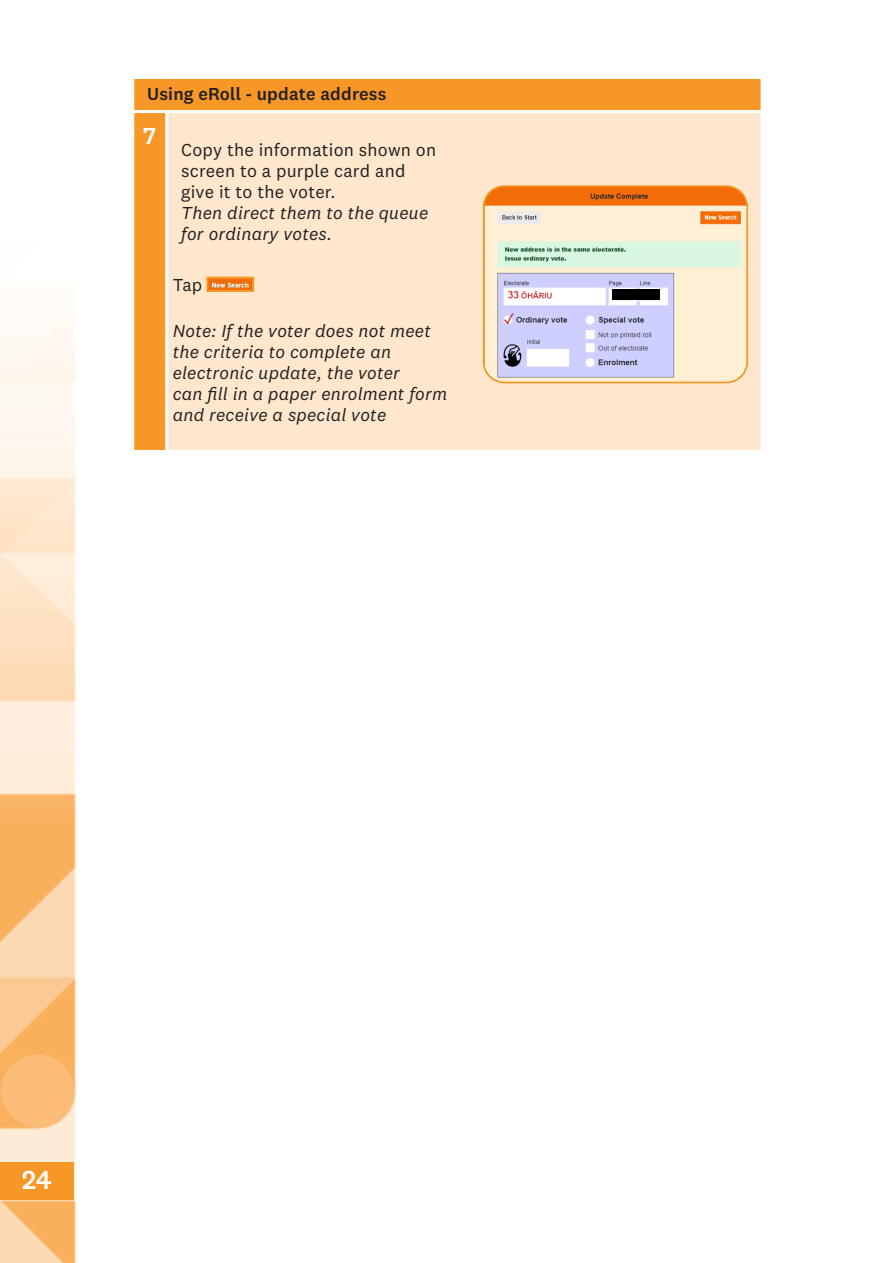
<style>
.page{position:relative;width:893px;height:1263px;background:#fff}
.page>*{position:absolute;margin:0;border:0;box-sizing:border-box;transform-origin:0 0}
.t1{font:500 27px "National 2";color:#fff}
.t2{font:500 24px "National 2";color:#fff}
.List_bullet_2{font:italic 18px "National 2";letter-spacing:.01em;color:#231f20}
.List_bullet_2-2{font:18px "National 2";letter-spacing:.01em;color:#231f20}
.List_bullet_2-3{font:500 18px "National 2";letter-spacing:.01em;color:#231f20}
</style>
<div class="page">
<img style="left:0;top:319px;width:77px;height:944px">
<div style="left:0;top:1162px;width:74px;height:37px;background:#f79727"></div>
<div style="left:134px;top:79px;width:627px;height:371px;background:#f79727"></div>
<div style="left:168px;top:113px;width:593px;height:337px;background:#fee7cd"></div>
<hr style="left:131px;top:110px;width:36px;height:3px;background:#fff">
<hr style="left:167px;top:110px;width:597px;height:3px;background:#fff">
<hr style="left:165px;top:113px;width:3px;height:337px;background:#fff">
<img style="left:484px;top:186px;width:263px;height:196px">
<div style="left:483px;top:185px;width:265px;height:198px;border:2px solid #f79727;border-radius:21px"></div>
<img style="left:209px;top:280px;width:42px;height:9px">
<div style="left:206px;top:277px;width:48px;height:15px;border:2px solid #f79727"></div>
<div style="left:613px;top:289px;width:47px;height:11px;background:#000"></div>
<p class="List_bullet_2-3" style="left:147px;top:83px;width:241px">Using eRoll - update address</p>
<p class="t2" style="left:143px;top:122px;width:14px">7</p>
<p class="List_bullet_2-2" style="left:181px;top:139px;width:256px">Copy the information shown on</p>
<p class="List_bullet_2-2" style="left:181px;top:160px;width:226px">screen to a purple card and</p>
<p class="List_bullet_2-2" style="left:181px;top:181px;width:156px">give it to the voter.</p>
<p class="List_bullet_2" style="left:181px;top:202px;width:249px">Then direct them to the queue</p>
<p class="List_bullet_2" style="left:181px;top:223px;width:152px">for ordinary votes.</p>
<p class="List_bullet_2-2" style="left:173px;top:274px;width:31px">Tap</p>
<p class="List_bullet_2" style="left:173px;top:320px;width:260px">Note: If the voter does not meet</p>
<p class="List_bullet_2" style="left:173px;top:341px;width:220px">the criteria to complete an</p>
<p class="List_bullet_2" style="left:173px;top:362px;width:229px">electronic update, the voter</p>
<p class="List_bullet_2" style="left:173px;top:383px;width:276px">can fill in a paper enrolment form</p>
<p class="List_bullet_2" style="left:173px;top:404px;width:215px">and receive a special vote</p>
<h1 class="t1" style="left:22px;top:1163px;width:32px">24</h1>
</div>
